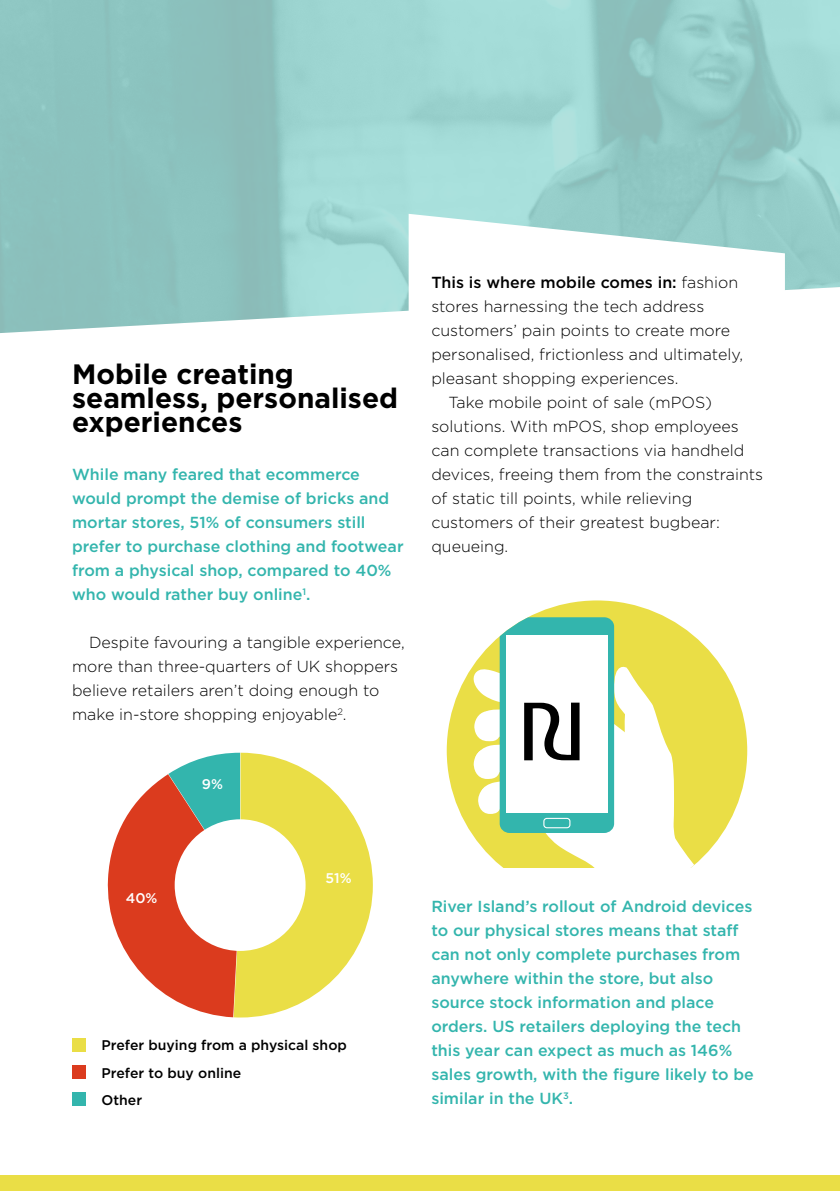
<style>
.page{position:relative;width:840px;height:1191px;background:#fff}
.page>*{position:absolute;margin:0;border:0;box-sizing:border-box;transform-origin:0 0}
.t1{font:700 28px/24px "Gotham";color:#000}
.t2{font:300 16px/24px "Gotham";color:#000}
.t3{font:500 16px/24px "Gotham";color:#33b5ad}
.t4{font:500 16px "Gotham";color:#000}
.t5{font:500 14px/27.4px "Gotham";color:#000}
.t6{font:500 14px "Gotham";color:#fff}
.s1{font-weight:300}
</style>
<div class="page">
<div style="left:446px;top:600px;width:300px;height:300px;background:#eade46;border-radius:50%"></div>
<svg style="left:545px;top:660px;width:180px;height:208px"></svg>
<div style="left:499px;top:617px;width:114px;height:216px;background:#33b5ad;border-radius:10px"></div>
<div style="left:506px;top:635px;width:101px;height:178px;background:#fff"></div>
<svg style="left:471px;top:668px;width:160px;height:160px"></svg>
<div style="left:452px;top:868px;width:300px;height:80px;background:#fff"></div>
<div style="left:0;top:1175px;width:839px;height:16px;background:#eade46"></div>
<svg style="left:107px;top:752px;width:265px;height:265px"></svg>
<div style="left:174px;top:819px;width:131px;height:132px;background:#fff;border-radius:50%"></div>
<div style="left:72px;top:1038px;width:13px;height:13px;background:#eade46"></div>
<div style="left:72px;top:1065px;width:13px;height:13px;background:#db3b1e"></div>
<div style="left:72px;top:1092px;width:13px;height:13px;background:#33b5ad"></div>
<svg style="left:408px;top:214px;width:376px;height:97px"></svg>
<h1 class="t1" style="left:72px;top:361px;width:327px">Mobile creating seamless, personalised experiences</h1>
<p class="t3" style="left:72px;top:462px;width:333px">While many feared that ecommerce would prompt the demise of bricks and mortar stores, 51% of consumers still prefer to purchase clothing and footwear from a physical shop, compared to 40% who would rather buy online<sup>1</sup>.</p>
<p class="t2" style="left:72px;top:630px;width:334px;text-indent:17px">Despite favouring a tangible experience, more than three-quarters of UK shoppers believe retailers aren’t doing enough to make in-store shopping enjoyable<sup>2</sup>.</p>
<p class="t6" style="left:202px;top:776px;width:23px">9%</p>
<p class="t4" style="left:431px;top:273px;width:308px">This is where mobile comes in: <span class="s1">fashion</span></p>
<p class="t2" style="left:431px;top:294px;width:274px">stores harnessing the tech address</p>
<p class="t2" style="left:431px;top:318px;width:300px">customers’ pain points to create more</p>
<p class="t2" style="left:431px;top:342px;width:313px">personalised, frictionless and ultimately,</p>
<p class="t2" style="left:431px;top:366px;width:248px">pleasant shopping experiences.</p>
<p class="t2" style="left:448px;top:390px;width:265px">Take mobile point of sale (mPOS)</p>
<p class="t2" style="left:431px;top:414px;width:309px">solutions. With mPOS, shop employees</p>
<p class="t2" style="left:431px;top:438px;width:314px">can complete transactions via handheld</p>
<p class="t2" style="left:431px;top:462px;width:333px">devices, freeing them from the constraints</p>
<p class="t2" style="left:431px;top:486px;width:262px">of static till points, while relieving</p>
<p class="t2" style="left:431px;top:510px;width:290px">customers of their greatest bugbear:</p>
<p class="t2" style="left:431px;top:534px;width:78px">queueing.</p>
<p class="t6" style="left:126px;top:889px;width:33px">40%</p>
<p class="t6" style="left:325px;top:870px;width:28px">51%</p>
<p class="t5" style="left:101px;top:1031px;width:247px">Prefer buying from a physical shop<br>Prefer to buy online<br>Other</p>
<p class="t3" style="left:431px;top:894px;width:324px">River Island’s rollout of Android devices to our physical stores means that staff can not only complete purchases from anywhere within the store, but also source stock information and place orders. US retailers deploying the tech this year can expect as much as 146% sales growth, with the figure likely to be similar in the UK<sup>3</sup>.</p>
</div>
